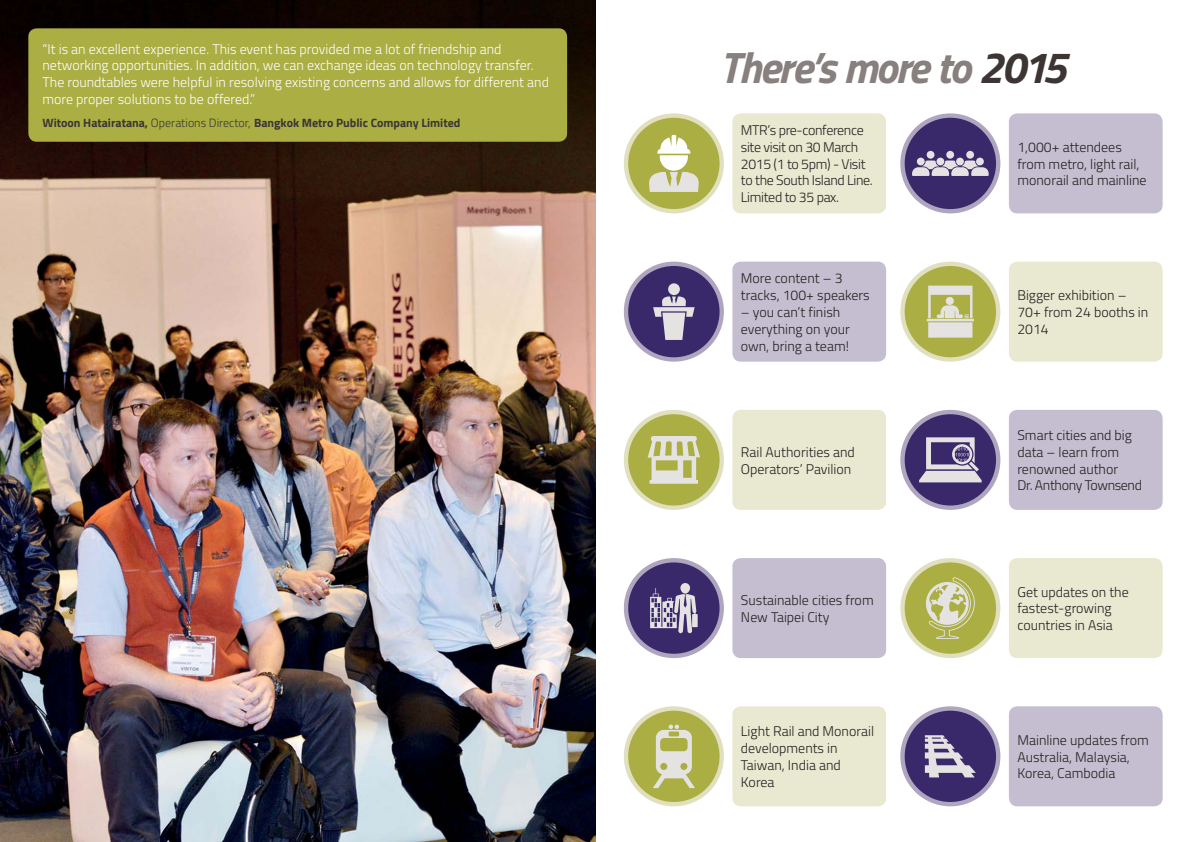
<style>
.page{position:relative;width:1191px;height:842px;background:#fff}
.page>*{position:absolute;margin:0;border:0;box-sizing:border-box;transform-origin:0 0}
.t1{font:italic 700 44px "Titillium";letter-spacing:-.045em;color:#88807e}
.t2{font:300 14px/16.8px "Titillium";color:#231f20}
.t3{font:300 14px/16.8px "Titillium";color:#fff}
.t4{font:300 14px/16.8px "Titillium";letter-spacing:-.025em;color:#231f20}
.t5{font:700 12px "Titillium";color:#3c3533}
.s1{font-weight:300}
.s2{color:#3c3533}
</style>
<div class="page">
<img style="left:0;top:0;width:595px;height:842px">
<div style="left:1009px;top:113px;width:153px;height:100px;background:#c5bed0;border-radius:9px"></div>
<div style="left:902px;top:116px;width:96px;height:95px;background:#3a296a;border-radius:50%"></div>
<div style="left:900px;top:113px;width:100px;height:100px;border:4px solid #afa5bf;border-radius:50%"></div>
<svg style="left:912px;top:151px;width:76px;height:25px"></svg>
<div style="left:732px;top:262px;width:154px;height:100px;background:#c5bed0;border-radius:9px"></div>
<div style="left:626px;top:264px;width:95px;height:95px;background:#3a296a;border-radius:50%"></div>
<div style="left:624px;top:262px;width:100px;height:100px;border:4px solid #afa5bf;border-radius:50%"></div>
<svg style="left:653px;top:283px;width:41px;height:57px"></svg>
<div style="left:1009px;top:262px;width:153px;height:100px;background:#e9e8d1;border-radius:9px"></div>
<div style="left:902px;top:264px;width:96px;height:95px;background:#aaae43;border-radius:50%"></div>
<div style="left:900px;top:262px;width:100px;height:100px;border:4px solid #e0dfbe;border-radius:50%"></div>
<svg style="left:926px;top:286px;width:48px;height:52px"></svg>
<div style="left:732px;top:410px;width:154px;height:100px;background:#e9e8d1;border-radius:9px"></div>
<div style="left:626px;top:412px;width:95px;height:96px;background:#aaae43;border-radius:50%"></div>
<div style="left:624px;top:410px;width:100px;height:100px;border:4px solid #e0dfbe;border-radius:50%"></div>
<svg style="left:647px;top:436px;width:53px;height:48px"></svg>
<div style="left:1009px;top:410px;width:153px;height:100px;background:#c5bed0;border-radius:9px"></div>
<div style="left:902px;top:412px;width:96px;height:96px;background:#3a296a;border-radius:50%"></div>
<div style="left:900px;top:410px;width:100px;height:100px;border:4px solid #afa5bf;border-radius:50%"></div>
<svg style="left:919px;top:437px;width:62px;height:45px"></svg>
<div style="left:732px;top:558px;width:154px;height:100px;background:#c5bed0;border-radius:9px"></div>
<div style="left:626px;top:560px;width:95px;height:96px;background:#3a296a;border-radius:50%"></div>
<div style="left:624px;top:558px;width:100px;height:100px;border:4px solid #afa5bf;border-radius:50%"></div>
<div style="left:680px;top:583px;width:10px;height:11px;background:#e5e3e2;border-radius:50%"></div>
<svg style="left:650px;top:588px;width:47px;height:45px"></svg>
<div style="left:1009px;top:558px;width:153px;height:100px;background:#e9e8d1;border-radius:9px"></div>
<div style="left:902px;top:560px;width:96px;height:96px;background:#aaae43;border-radius:50%"></div>
<div style="left:900px;top:558px;width:100px;height:100px;border:4px solid #e0dfbe;border-radius:50%"></div>
<svg style="left:926px;top:577px;width:48px;height:62px"></svg>
<div style="left:732px;top:706px;width:154px;height:100px;background:#e9e8d1;border-radius:9px"></div>
<div style="left:626px;top:708px;width:95px;height:96px;background:#aaae43;border-radius:50%"></div>
<div style="left:624px;top:706px;width:100px;height:100px;border:4px solid #e0dfbe;border-radius:50%"></div>
<svg style="left:653px;top:724px;width:42px;height:64px"></svg>
<div style="left:1009px;top:706px;width:153px;height:100px;background:#c5bed0;border-radius:9px"></div>
<div style="left:902px;top:708px;width:96px;height:96px;background:#3a296a;border-radius:50%"></div>
<div style="left:900px;top:706px;width:100px;height:100px;border:4px solid #afa5bf;border-radius:50%"></div>
<svg style="left:925px;top:735px;width:50px;height:42px"></svg>
<div style="left:28px;top:28px;width:539px;height:114px;background:#aaae43;border-radius:9px"></div>
<div style="left:732px;top:113px;width:154px;height:100px;background:#e9e8d1;border-radius:9px"></div>
<div style="left:626px;top:116px;width:95px;height:95px;background:#aaae43;border-radius:50%"></div>
<div style="left:624px;top:113px;width:100px;height:100px;border:4px solid #e0dfbe;border-radius:50%"></div>
<svg style="left:649px;top:135px;width:50px;height:57px"></svg>
<p class="t3" style="left:43px;top:42px;width:508px">“It is an excellent experience. This event has provided me a lot of friendship and networking opportunities. In addition, we can exchange ideas on technology transfer.<br>The roundtables were helpful in resolving existing concerns and allows for different and more proper solutions to be offered.”</p>
<p class="t5" style="left:43px;top:118px;width:419px">Witoon Hatairatana, <span class="s1">Operations Director,</span> Bangkok Metro Public Company Limited</p>
<h1 class="t1" style="left:720px;top:52px;width:348px">There’s more to <span class="s2">2015</span></h1>
<p class="t4" style="left:741px;top:123px;width:133px">MTR’s pre-conference site visit on 30 March<br>2015 (1 to 5pm) - Visit to the South Island Line.<br>Limited to 35 pax.</p>
<p class="t2" style="left:741px;top:272px;width:130px">More content – 3 tracks, 100+ speakers</p>
<p class="t2" style="left:741px;top:305px;width:110px">– you can’t finish everything on your own, bring a team!</p>
<p class="t2" style="left:741px;top:445px;width:115px">Rail Authorities and<br>Operators’ Pavilion</p>
<p class="t2" style="left:1017px;top:140px;width:131px">1,000+ attendees from metro, light rail, monorail and mainline</p>
<p class="t2" style="left:1017px;top:288px;width:132px">Bigger exhibition –<br>70+ from 24 booths in<br>2014</p>
<p class="t2" style="left:1017px;top:428px;width:126px">Smart cities and big data – learn from renowned author<br>Dr. Anthony Townsend</p>
<p class="t2" style="left:741px;top:593px;width:134px">Sustainable cities from<br>New Taipei City</p>
<p class="t2" style="left:1017px;top:585px;width:113px">Get updates on the fastest-growing countries in Asia</p>
<p class="t2" style="left:741px;top:725px;width:135px">Light Rail and Monorail developments in<br>Taiwan, India and<br>Korea</p>
<p class="t2" style="left:1017px;top:733px;width:133px">Mainline updates from<br>Australia, Malaysia,<br>Korea, Cambodia</p>
</div>
